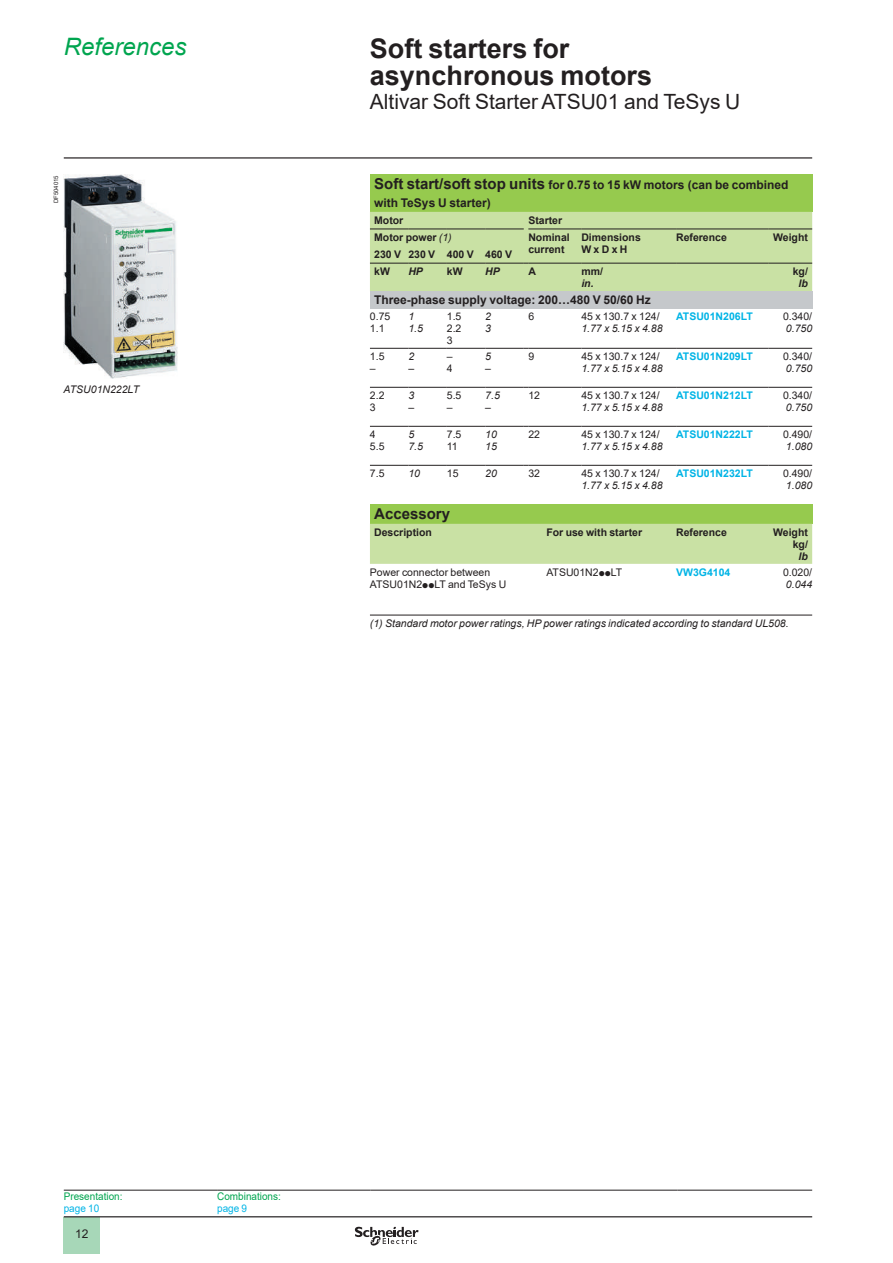
<style>
.page{position:relative;width:893px;height:1263px;background:#fff}
.page>*{position:absolute;margin:0;border:0;box-sizing:border-box;transform-origin:0 0}
.t1{font:700 27px/27px "Arial";color:#231f20}
.t2{font:italic 24px "Arial";color:#00a54f}
.t3{font:21px "Arial";color:#231f20}
.t4{font:700 15px "Arial";color:#231f20}
.t5{font:700 12px/18px "Arial";color:#231f20}
.t6{font:12px "Arial";color:#231f20}
.t7{font:italic 10.5px/12px "Arial";color:#231f20}
.t8{font:10.5px/12px "Arial";color:#231f20}
.t9{font:700 10.5px/12px "Arial";color:#231f20}
.t10{font:700 10.5px "Arial";color:#00b4e6}
.t11{font:10.5px "Arial";color:#00a54f;scale:.95 1}
.t12{font:italic 700 10.5px "Arial";color:#231f20}
.t13{font:10.5px "Arial";color:#00b4e6;scale:.95 1}
.t14{font:6px "Arial";color:#231f20}
.s1{font-size:15px}
.s2{font-weight:400;font-style:italic}
.s3{font-family:"Graph Schneider"}
</style>
<div class="page">
<hr style="left:64px;top:157px;width:748px;height:2px;background:#231f20">
<div style="left:64px;top:1217px;width:36px;height:37px;background:#a7d7b8"></div>
<hr style="left:64px;top:1216px;width:748px;height:1px;background:#231f20">
<svg style="left:355px;top:1226px;width:64px;height:20px"></svg>
<div style="left:370px;top:174px;width:442px;height:38px;background:#96ca4e"></div>
<div style="left:370px;top:291px;width:442px;height:17px;background:#c5c8cb"></div>
<div style="left:370px;top:212px;width:442px;height:79px;background:#c9e1a4"></div>
<hr style="left:528px;top:263px;width:53px;height:1px;background:#231f20">
<hr style="left:581px;top:263px;width:95px;height:1px;background:#231f20">
<hr style="left:676px;top:263px;width:92px;height:1px;background:#231f20">
<hr style="left:768px;top:263px;width:44px;height:1px;background:#231f20">
<hr style="left:370px;top:348px;width:38px;height:1px;background:#231f20">
<hr style="left:408px;top:348px;width:39px;height:1px;background:#231f20">
<hr style="left:447px;top:348px;width:38px;height:1px;background:#231f20">
<hr style="left:485px;top:348px;width:39px;height:1px;background:#231f20">
<hr style="left:528px;top:348px;width:53px;height:1px;background:#231f20">
<hr style="left:581px;top:348px;width:95px;height:1px;background:#231f20">
<hr style="left:676px;top:348px;width:92px;height:1px;background:#231f20">
<hr style="left:768px;top:348px;width:44px;height:1px;background:#231f20">
<hr style="left:370px;top:387px;width:38px;height:1px;background:#231f20">
<hr style="left:408px;top:387px;width:39px;height:1px;background:#231f20">
<hr style="left:447px;top:387px;width:38px;height:1px;background:#231f20">
<hr style="left:485px;top:387px;width:39px;height:1px;background:#231f20">
<hr style="left:528px;top:387px;width:53px;height:1px;background:#231f20">
<hr style="left:581px;top:387px;width:95px;height:1px;background:#231f20">
<hr style="left:676px;top:387px;width:92px;height:1px;background:#231f20">
<hr style="left:768px;top:387px;width:44px;height:1px;background:#231f20">
<hr style="left:370px;top:426px;width:38px;height:1px;background:#231f20">
<hr style="left:408px;top:426px;width:39px;height:1px;background:#231f20">
<hr style="left:447px;top:426px;width:38px;height:1px;background:#231f20">
<hr style="left:485px;top:426px;width:39px;height:1px;background:#231f20">
<hr style="left:528px;top:426px;width:53px;height:1px;background:#231f20">
<hr style="left:581px;top:426px;width:95px;height:1px;background:#231f20">
<hr style="left:676px;top:426px;width:92px;height:1px;background:#231f20">
<hr style="left:768px;top:426px;width:44px;height:1px;background:#231f20">
<hr style="left:370px;top:465px;width:38px;height:1px;background:#231f20">
<hr style="left:408px;top:465px;width:39px;height:1px;background:#231f20">
<hr style="left:447px;top:465px;width:38px;height:1px;background:#231f20">
<hr style="left:485px;top:465px;width:39px;height:1px;background:#231f20">
<hr style="left:528px;top:465px;width:53px;height:1px;background:#231f20">
<hr style="left:581px;top:465px;width:95px;height:1px;background:#231f20">
<hr style="left:676px;top:465px;width:92px;height:1px;background:#231f20">
<hr style="left:768px;top:465px;width:44px;height:1px;background:#231f20">
<div style="left:370px;top:504px;width:442px;height:20px;background:#96ca4e"></div>
<div style="left:370px;top:524px;width:442px;height:40px;background:#c9e1a4"></div>
<hr style="left:370px;top:615px;width:442px;height:1px;background:#231f20">
<hr style="left:64px;top:1190px;width:153px;height:1px;background:#231f20">
<hr style="left:217px;top:1190px;width:154px;height:1px;background:#231f20">
<hr style="left:371px;top:1190px;width:153px;height:1px;background:#231f20">
<hr style="left:524px;top:1190px;width:153px;height:1px;background:#231f20">
<hr style="left:677px;top:1190px;width:135px;height:1px;background:#231f20">
<img style="left:64px;top:174px;width:113px;height:205px">
<h2 class="t2" style="left:64px;top:31px;width:124px">References</h2>
<h1 class="t1" style="left:370px;top:35px;width:284px">Soft starters for asynchronous motors</h1>
<h3 class="t3" style="left:370px;top:87px;width:372px">Altivar Soft Starter ATSU01 and TeSys U</h3>
<p class="t14" style="left:52px;top:203px;width:30px;rotate:-90deg">DF504015</p>
<p class="t5" style="left:374px;top:176px;width:416px"><span class="s1">Soft start/soft stop units</span> for 0.75 to 15 kW motors (can be combined with TeSys U starter)</p>
<p class="t9" style="left:374px;top:214px;width:31px">Motor</p>
<p class="t9" style="left:528px;top:214px;width:35px">Starter</p>
<p class="t9" style="left:374px;top:231px;width:79px">Motor power <span class="s2">(1)</span></p>
<p class="t9" style="left:528px;top:231px;width:43px">Nominal current</p>
<p class="t9" style="left:581px;top:231px;width:61px">Dimensions<br>W x D x H</p>
<p class="t9" style="left:676px;top:231px;width:52px">Reference</p>
<p class="t9" style="left:773px;top:231px;width:36px">Weight</p>
<p class="t9" style="left:374px;top:246px;width:139px;line-height:17.1px">230 V 230 V 400 V 460 V kW</p>
<p class="t12" style="left:408px;top:264px;width:16px">HP</p>
<p class="t9" style="left:447px;top:265px;width:17px">kW</p>
<p class="t12" style="left:485px;top:264px;width:16px">HP</p>
<p class="t9" style="left:528px;top:265px;width:9px">A</p>
<p class="t9" style="left:581px;top:265px;width:23px">mm/</p>
<p class="t12" style="left:581px;top:276px;width:14px">in.</p>
<p class="t9" style="left:793px;top:265px;width:17px">kg/</p>
<p class="t12" style="left:799px;top:276px;width:11px">lb</p>
<p class="t5" style="left:374px;top:291px;width:278px">Three-phase supply voltage: 200…480 V 50/60 Hz</p>
<p class="t8" style="left:370px;top:310px;width:22px">0.75<br>1.1</p>
<p class="t7" style="left:408px;top:310px;width:16px">1<br>1.5</p>
<p class="t8" style="left:447px;top:310px;width:16px;text-align:justify">1.5<br>2.2<br>3</p>
<p class="t7" style="left:485px;top:310px;width:7px">2<br>3</p>
<p class="t8" style="left:528px;top:310px;width:7px">6</p>
<p class="t8" style="left:581px;top:310px;width:80px">45 x 130.7 x 124/</p>
<p class="t7" style="left:581px;top:322px;width:83px">1.77 x 5.15 x 4.88</p>
<p class="t10" style="left:676px;top:309px;width:78px">ATSU01N206LT</p>
<p class="t8" style="left:783px;top:310px;width:31px">0. 340/</p>
<p class="t7" style="left:786px;top:322px;width:28px">0.750</p>
<p class="t8" style="left:370px;top:350px;width:16px">1.5 –</p>
<p class="t7" style="left:408px;top:350px;width:7px">2 –</p>
<p class="t8" style="left:447px;top:350px;width:7px">–<br>4</p>
<p class="t7" style="left:485px;top:350px;width:7px">5 –</p>
<p class="t8" style="left:528px;top:350px;width:7px">9</p>
<p class="t8" style="left:581px;top:350px;width:80px">45 x 130.7 x 124/</p>
<p class="t7" style="left:581px;top:362px;width:83px">1.77 x 5.15 x 4.88</p>
<p class="t10" style="left:676px;top:349px;width:78px">ATSU01N209LT</p>
<p class="t8" style="left:783px;top:350px;width:31px">0. 340/</p>
<p class="t7" style="left:786px;top:362px;width:28px">0.750</p>
<p class="t7" style="left:64px;top:384px;width:77px">ATSU01N222LT</p>
<p class="t8" style="left:370px;top:389px;width:16px">2.2<br>3</p>
<p class="t7" style="left:408px;top:389px;width:7px">3 –</p>
<p class="t8" style="left:447px;top:389px;width:16px">5.5 –</p>
<p class="t7" style="left:485px;top:389px;width:16px">7.5 –</p>
<p class="t8" style="left:528px;top:389px;width:13px">12</p>
<p class="t8" style="left:581px;top:389px;width:80px">45 x 130.7 x 124/</p>
<p class="t7" style="left:581px;top:401px;width:83px">1.77 x 5.15 x 4.88</p>
<p class="t10" style="left:676px;top:388px;width:78px">ATSU01N212LT</p>
<p class="t8" style="left:783px;top:389px;width:31px">0. 340/</p>
<p class="t7" style="left:786px;top:401px;width:28px">0.750</p>
<p class="t8" style="left:370px;top:428px;width:16px">4<br>5.5</p>
<p class="t7" style="left:408px;top:428px;width:16px">5<br>7.5</p>
<p class="t8" style="left:447px;top:428px;width:16px">7.5<br>11</p>
<p class="t7" style="left:485px;top:428px;width:13px">10<br>15</p>
<p class="t8" style="left:528px;top:428px;width:13px">22</p>
<p class="t8" style="left:581px;top:428px;width:80px">45 x 130.7 x 124/</p>
<p class="t7" style="left:581px;top:440px;width:83px">1.77 x 5.15 x 4.88</p>
<p class="t10" style="left:676px;top:427px;width:78px">ATSU01N222LT</p>
<p class="t8" style="left:783px;top:428px;width:31px">0.490/</p>
<p class="t7" style="left:786px;top:440px;width:28px">1.080</p>
<p class="t8" style="left:370px;top:467px;width:16px">7.5</p>
<p class="t7" style="left:408px;top:467px;width:13px">10</p>
<p class="t8" style="left:447px;top:467px;width:13px">15</p>
<p class="t7" style="left:485px;top:467px;width:13px">20</p>
<p class="t8" style="left:528px;top:467px;width:13px">32</p>
<p class="t8" style="left:581px;top:467px;width:80px">45 x 130.7 x 124/</p>
<p class="t7" style="left:581px;top:479px;width:83px">1.77 x 5.15 x 4.88</p>
<p class="t10" style="left:676px;top:466px;width:78px">ATSU01N232LT</p>
<p class="t8" style="left:783px;top:467px;width:31px">0.490/</p>
<p class="t7" style="left:786px;top:479px;width:28px">1.080</p>
<h3 class="t4" style="left:374px;top:503px;width:77px">Accessory</h3>
<p class="t9" style="left:374px;top:526px;width:59px">Description</p>
<p class="t9" style="left:546px;top:526px;width:97px">For use with starter</p>
<p class="t9" style="left:676px;top:526px;width:52px">Reference</p>
<p class="t9" style="left:773px;top:526px;width:36px;text-align:right">Weight kg/</p>
<p class="t12" style="left:799px;top:549px;width:11px">lb</p>
<p class="t8" style="left:370px;top:566px;width:138px">Power connector between<br>ATSU01N2<span class="s3">pp</span>LT and TeSys U</p>
<p class="t8" style="left:546px;top:566px;width:77px">ATSU01N2<span class="s3">pp</span>LT</p>
<p class="t10" style="left:676px;top:564px;width:56px">VW3G4104</p>
<p class="t8" style="left:783px;top:566px;width:31px">0. 020/</p>
<p class="t7" style="left:786px;top:578px;width:28px">0.044</p>
<p class="t7" style="left:370px;top:617px;width:420px">(1) Standard motor power ratings, HP power ratings indicated according to standard UL508.</p>
<p class="t11" style="left:64px;top:1189px;width:63px">Presentation:</p>
<p class="t13" style="left:64px;top:1201px;width:39px">page 10</p>
<p class="t6" style="left:75px;top:1225px;width:15px">12</p>
<p class="t11" style="left:217px;top:1189px;width:69px">Combinations:</p>
<p class="t13" style="left:217px;top:1201px;width:33px">page 9</p>
</div>
